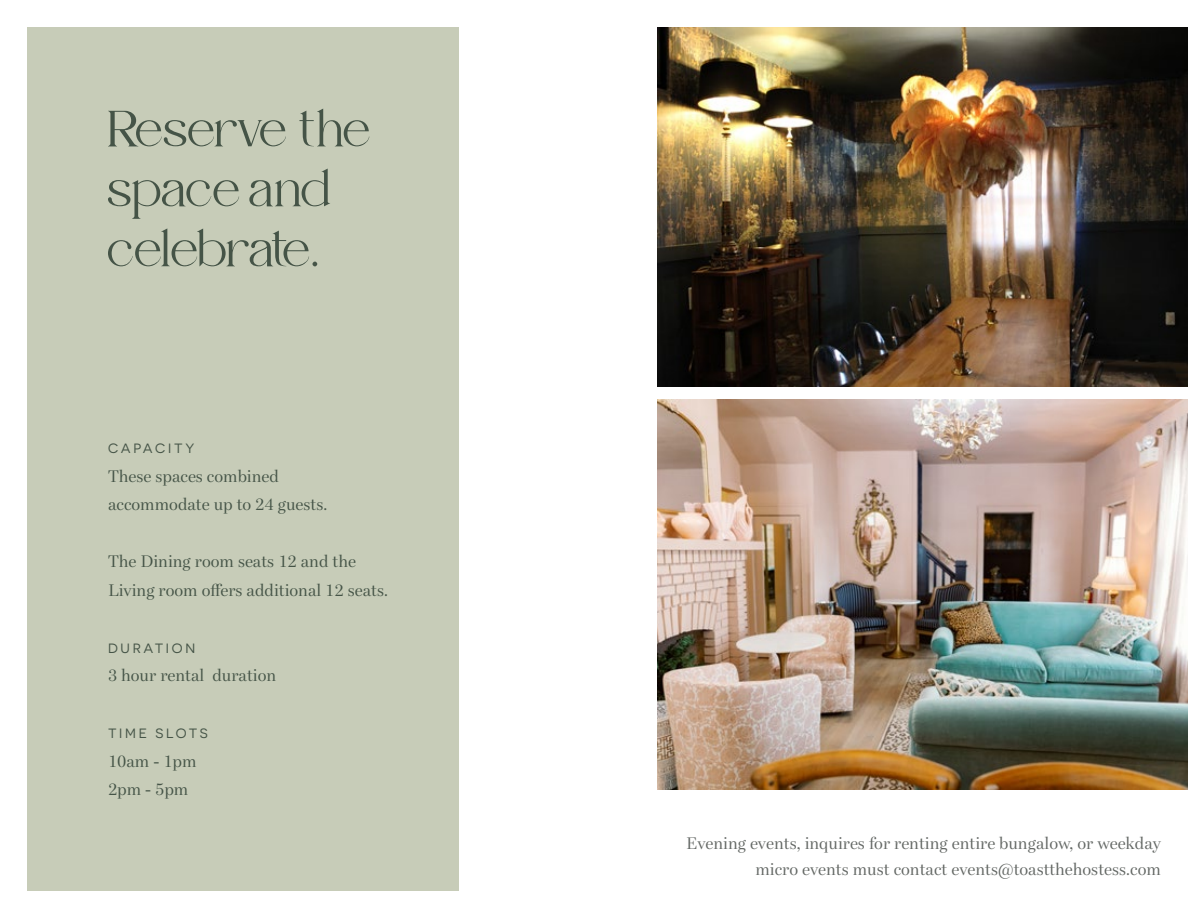
<style>
.page{position:relative;width:1188px;height:918px;background:#fff}
.page>*{position:absolute;margin:0;border:0;box-sizing:border-box;transform-origin:0 0}
.t1{font:51px/60px "Cherie";letter-spacing:-.03em;color:#455447}
.t2{font:16.5px/28.5px "Bressay Display Deva";color:#455447}
.t3{font:16.5px/25.5px "Bressay Display Deva";color:#626663;text-align:right}
.t4{font:13.5px "Novecentosanswide";letter-spacing:.2em;color:#455447}
</style>
<div class="page">
<div style="left:27px;top:27px;width:432px;height:864px;background:#c7ccb8"></div>
<img style="left:658px;top:27px;width:530px;height:360px">
<img style="left:658px;top:400px;width:530px;height:390px">
<h1 class="t1" style="left:108px;top:100px;width:265px">Reserve the space and celebrate.</h1>
<p class="t4" style="left:108px;top:441px;width:88px">CAPACITY</p>
<p class="t2" style="left:108px;top:462px;width:221px">These spaces combined accommodate up to 24 guests.</p>
<p class="t2" style="left:108px;top:547px;width:282px">The Dining room seats 12 and the<br>Living room offers additional 12 seats.</p>
<p class="t4" style="left:108px;top:640px;width:89px">DURATION</p>
<p class="t2" style="left:108px;top:661px;width:170px">3 hour rental duration</p>
<p class="t4" style="left:108px;top:726px;width:101px">TIME SLOTS</p>
<p class="t2" style="left:108px;top:747px;width:90px">10am - 1pm<br>2pm - 5pm</p>
<p class="t3" style="left:686px;top:831px;width:476px">Evening events, inquires for renting entire bungalow, or weekday micro events must contact events@toastthehostess.com</p>
</div>
